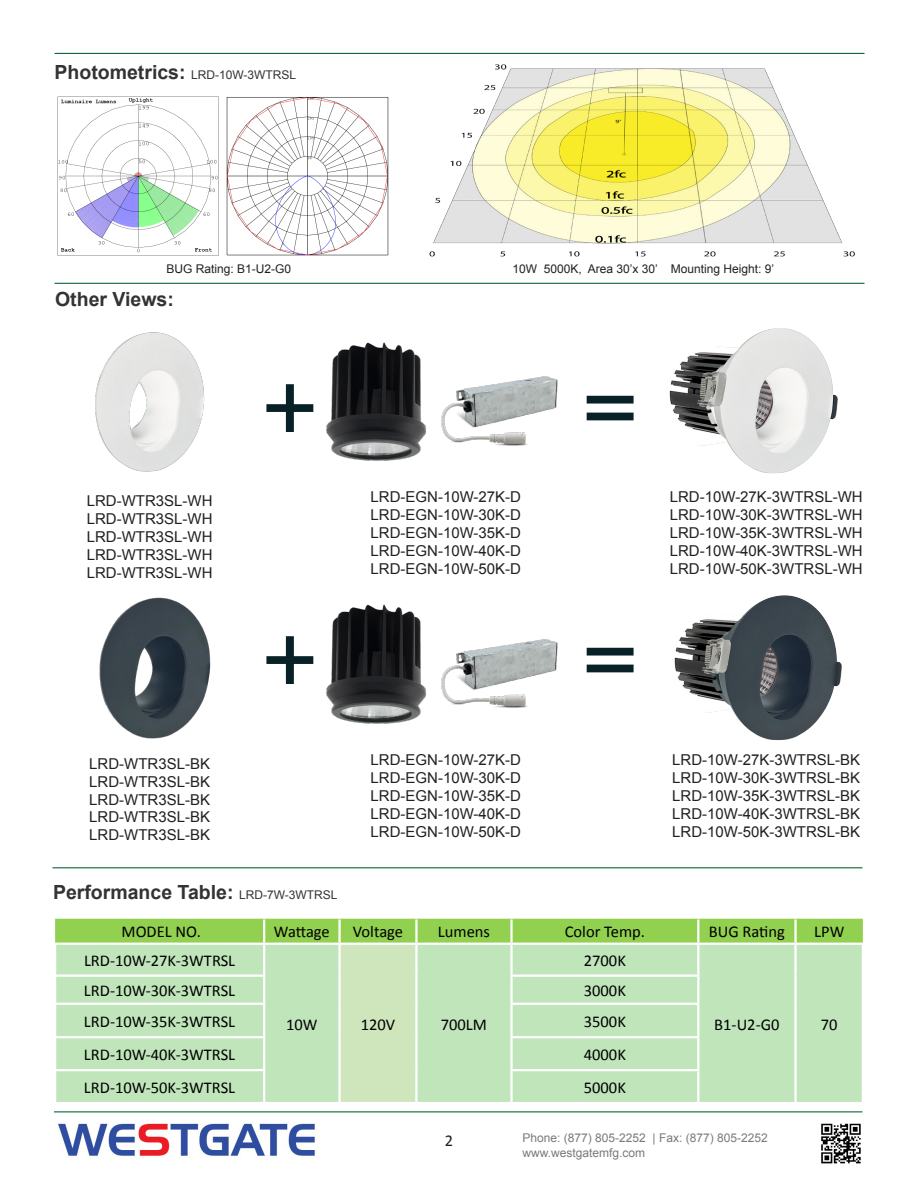
<style>
.page{position:relative;width:918px;height:1188px;background:#fff}
.page>*{position:absolute;margin:0;border:0;box-sizing:border-box;transform-origin:0 0}
.t1{font:80.25px "Handel Gothic";color:#072127}
.t2{font:700 19.5px "Arial";color:#333}
.t3{font:16.5px "Calibri";color:#000}
.t4{font:16.5px "Calibri";color:#231f20}
.t5{font:15px "Arial";color:#231f20}
.t6{font:12px "Arial";color:#787a7d}
.t7{font:12px "Arial";color:#231f20}
.t8{font:12px "Arial";color:#333}
.s1{font-weight:700;font-size:19.5px}
.s2{font-weight:400;font-size:12px}
</style>
<div class="page">
<hr style="left:55px;top:53px;width:810px;height:1px;background:#0d6736">
<hr style="left:55px;top:283px;width:810px;height:1px;background:#0d6736">
<img style="left:58px;top:1123px;width:257px;height:34px">
<img style="left:821px;top:1123px;width:40px;height:41px">
<img style="left:326px;top:342px;width:100px;height:119px">
<img style="left:426px;top:376px;width:132px;height:70px">
<img style="left:326px;top:604px;width:100px;height:120px">
<img style="left:426px;top:638px;width:132px;height:70px">
<hr style="left:52px;top:867px;width:810px;height:1px;background:#0d6736">
<hr style="left:54px;top:1111px;width:808px;height:1px;background:#0d6736">
<div style="left:55px;top:919px;width:808px;height:24px;background:#92d050"></div>
<div style="left:56px;top:945px;width:806px;height:157px;background:#c0e5bb"></div>
<div style="left:340px;top:944px;width:76px;height:159px;background:#cfe5bb"></div>
<hr style="left:263px;top:919px;width:2px;height:24px;background:#fff">
<hr style="left:338px;top:919px;width:3px;height:24px;background:#fff">
<hr style="left:415px;top:919px;width:3px;height:24px;background:#fff">
<hr style="left:510px;top:919px;width:3px;height:24px;background:#fff">
<hr style="left:697px;top:919px;width:2px;height:24px;background:#fff">
<hr style="left:794px;top:919px;width:3px;height:24px;background:#fff">
<hr style="left:263px;top:945px;width:2px;height:30px;background:#fff">
<hr style="left:338px;top:945px;width:3px;height:31px;background:#fff">
<hr style="left:415px;top:945px;width:3px;height:31px;background:#fff">
<hr style="left:510px;top:945px;width:3px;height:30px;background:#fff">
<hr style="left:697px;top:945px;width:2px;height:30px;background:#fff">
<hr style="left:794px;top:945px;width:3px;height:31px;background:#fff">
<hr style="left:263px;top:977px;width:2px;height:26px;background:#fff">
<hr style="left:338px;top:976px;width:3px;height:28px;background:#fff">
<hr style="left:415px;top:976px;width:3px;height:28px;background:#fff">
<hr style="left:510px;top:977px;width:3px;height:26px;background:#fff">
<hr style="left:697px;top:977px;width:2px;height:26px;background:#fff">
<hr style="left:794px;top:976px;width:3px;height:28px;background:#fff">
<hr style="left:263px;top:1005px;width:2px;height:31px;background:#fff">
<hr style="left:338px;top:1004px;width:3px;height:33px;background:#fff">
<hr style="left:415px;top:1004px;width:3px;height:33px;background:#fff">
<hr style="left:510px;top:1005px;width:3px;height:31px;background:#fff">
<hr style="left:697px;top:1005px;width:2px;height:31px;background:#fff">
<hr style="left:794px;top:1004px;width:3px;height:33px;background:#fff">
<hr style="left:263px;top:1038px;width:2px;height:31px;background:#fff">
<hr style="left:338px;top:1037px;width:3px;height:33px;background:#fff">
<hr style="left:415px;top:1037px;width:3px;height:33px;background:#fff">
<hr style="left:510px;top:1038px;width:3px;height:31px;background:#fff">
<hr style="left:697px;top:1038px;width:2px;height:31px;background:#fff">
<hr style="left:794px;top:1037px;width:3px;height:33px;background:#fff">
<hr style="left:263px;top:1071px;width:2px;height:31px;background:#fff">
<hr style="left:338px;top:1070px;width:3px;height:32px;background:#fff">
<hr style="left:415px;top:1070px;width:3px;height:32px;background:#fff">
<hr style="left:510px;top:1071px;width:3px;height:31px;background:#fff">
<hr style="left:697px;top:1071px;width:2px;height:31px;background:#fff">
<hr style="left:794px;top:1070px;width:3px;height:32px;background:#fff">
<hr style="left:340px;top:943px;width:76px;height:2px;background:#fff">
<hr style="left:54px;top:975px;width:211px;height:2px;background:#fff">
<hr style="left:510px;top:975px;width:189px;height:2px;background:#fff">
<hr style="left:54px;top:1003px;width:211px;height:2px;background:#fff">
<hr style="left:510px;top:1003px;width:189px;height:2px;background:#fff">
<hr style="left:54px;top:1036px;width:211px;height:2px;background:#fff">
<hr style="left:510px;top:1036px;width:189px;height:2px;background:#fff">
<hr style="left:54px;top:1069px;width:211px;height:2px;background:#fff">
<hr style="left:510px;top:1069px;width:189px;height:2px;background:#fff">
<hr style="left:340px;top:1102px;width:76px;height:2px;background:#fff">
<img style="left:674px;top:595px;width:168px;height:145px">
<img style="left:669px;top:328px;width:169px;height:146px">
<img style="left:95px;top:332px;width:110px;height:140px">
<img style="left:99px;top:597px;width:112px;height:142px">
<img style="left:57px;top:96px;width:162px;height:160px">
<img style="left:226px;top:97px;width:163px;height:159px">
<img style="left:429px;top:64px;width:426px;height:193px">
<p class="t8" style="left:55px;top:67px;width:243px"><span class="s1">Photometrics:</span> LRD-10W-3WTRSL</p>
<p class="t7" style="left:167px;top:261px;width:126px">BUG Rating: B1-U2-G0</p>
<p class="t7" style="left:512px;top:261px;width:263px">10W 5000K, Area 30’x 30’ Mounting Height: 9’</p>
<p class="t2" style="left:55px;top:286px;width:120px">Other Views:</p>
<p class="t5" style="left:87px;top:491px;width:127px">LRD-WTR3SL-WH</p>
<p class="t5" style="left:87px;top:509px;width:127px">LRD-WTR3SL-WH</p>
<p class="t5" style="left:87px;top:527px;width:127px">LRD-WTR3SL-WH</p>
<p class="t5" style="left:87px;top:545px;width:127px">LRD-WTR3SL-WH</p>
<p class="t5" style="left:87px;top:563px;width:127px">LRD-WTR3SL-WH</p>
<p class="t5" style="left:89px;top:753px;width:122px">LRD-WTR3SL-BK</p>
<p class="t5" style="left:89px;top:771px;width:122px">LRD-WTR3SL-BK</p>
<p class="t5" style="left:89px;top:789px;width:122px">LRD-WTR3SL-BK</p>
<p class="t5" style="left:89px;top:807px;width:122px">LRD-WTR3SL-BK</p>
<p class="t5" style="left:89px;top:825px;width:122px">LRD-WTR3SL-BK</p>
<p class="t1" style="left:256px;top:366px;width:68px">+</p>
<p class="t1" style="left:256px;top:618px;width:68px">+</p>
<p class="t5" style="left:371px;top:487px;width:152px">LRD-EGN-10W-27K-D</p>
<p class="t5" style="left:371px;top:505px;width:152px">LRD-EGN-10W-30K-D</p>
<p class="t5" style="left:371px;top:523px;width:152px">LRD-EGN-10W-35K-D</p>
<p class="t5" style="left:371px;top:541px;width:152px">LRD-EGN-10W-40K-D</p>
<p class="t5" style="left:371px;top:559px;width:152px">LRD-EGN-10W-50K-D</p>
<p class="t5" style="left:371px;top:750px;width:152px">LRD-EGN-10W-27K-D</p>
<p class="t5" style="left:371px;top:768px;width:152px">LRD-EGN-10W-30K-D</p>
<p class="t5" style="left:371px;top:786px;width:152px">LRD-EGN-10W-35K-D</p>
<p class="t5" style="left:371px;top:804px;width:152px">LRD-EGN-10W-40K-D</p>
<p class="t5" style="left:371px;top:822px;width:152px">LRD-EGN-10W-50K-D</p>
<p class="t1" style="left:577px;top:366px;width:68px">=</p>
<p class="t1" style="left:577px;top:618px;width:68px">=</p>
<p class="t5" style="left:670px;top:487px;width:194px">LRD-10W-27K-3WTRSL-WH</p>
<p class="t5" style="left:670px;top:505px;width:194px">LRD-10W-30K-3WTRSL-WH</p>
<p class="t5" style="left:670px;top:523px;width:194px">LRD-10W-35K-3WTRSL-WH</p>
<p class="t5" style="left:670px;top:541px;width:194px">LRD-10W-40K-3WTRSL-WH</p>
<p class="t5" style="left:670px;top:559px;width:194px">LRD-10W-50K-3WTRSL-WH</p>
<p class="t5" style="left:672px;top:750px;width:189px">LRD-10W-27K-3WTRSL-BK</p>
<p class="t5" style="left:672px;top:768px;width:189px">LRD-10W-30K-3WTRSL-BK</p>
<p class="t5" style="left:672px;top:786px;width:189px">LRD-10W-35K-3WTRSL-BK</p>
<p class="t5" style="left:672px;top:804px;width:189px">LRD-10W-40K-3WTRSL-BK</p>
<p class="t5" style="left:672px;top:822px;width:189px">LRD-10W-50K-3WTRSL-BK</p>
<p class="t2" style="left:53px;top:879px;width:286px">Performance Table: <span class="s2">LRD-7W-3WTRSL</span></p>
<p class="t3" style="left:122px;top:922px;width:81px">MODEL NO.</p>
<p class="t3" style="left:274px;top:922px;width:57px">Wattage</p>
<p class="t3" style="left:353px;top:922px;width:52px">Voltage</p>
<p class="t3" style="left:438px;top:922px;width:54px">Lumens</p>
<p class="t3" style="left:565px;top:922px;width:82px">Color Temp.</p>
<p class="t3" style="left:709px;top:922px;width:78px">BUG Rating</p>
<p class="t3" style="left:814px;top:922px;width:32px">LPW</p>
<p class="t3" style="left:84px;top:950px;width:153px">LRD-10W-27K-3WTRSL</p>
<p class="t3" style="left:584px;top:950px;width:44px">2700K</p>
<p class="t3" style="left:84px;top:980px;width:153px">LRD-10W-30K-3WTRSL</p>
<p class="t3" style="left:584px;top:980px;width:44px">3000K</p>
<p class="t3" style="left:84px;top:1011px;width:153px">LRD-10W-35K-3WTRSL</p>
<p class="t3" style="left:584px;top:1011px;width:44px">3500K</p>
<p class="t3" style="left:84px;top:1044px;width:153px">LRD-10W-40K-3WTRSL</p>
<p class="t3" style="left:584px;top:1044px;width:44px">4000K</p>
<p class="t3" style="left:84px;top:1077px;width:153px">LRD-10W-50K-3WTRSL</p>
<p class="t3" style="left:584px;top:1077px;width:44px">5000K</p>
<p class="t3" style="left:286px;top:1014px;width:33px">10W</p>
<p class="t3" style="left:361px;top:1014px;width:36px">120V</p>
<p class="t3" style="left:441px;top:1014px;width:48px">700LM</p>
<p class="t3" style="left:714px;top:1014px;width:67px">B1-U2-G0</p>
<p class="t3" style="left:821px;top:1014px;width:18px">70</p>
<p class="t4" style="left:445px;top:1131px;width:10px">2</p>
<p class="t6" style="left:522px;top:1130px;width:247px">Phone: (877) 805-2252 | Fax: (877) 805-2252</p>
<p class="t6" style="left:522px;top:1145px;width:124px">www.westgatemfg.com</p>
</div>
